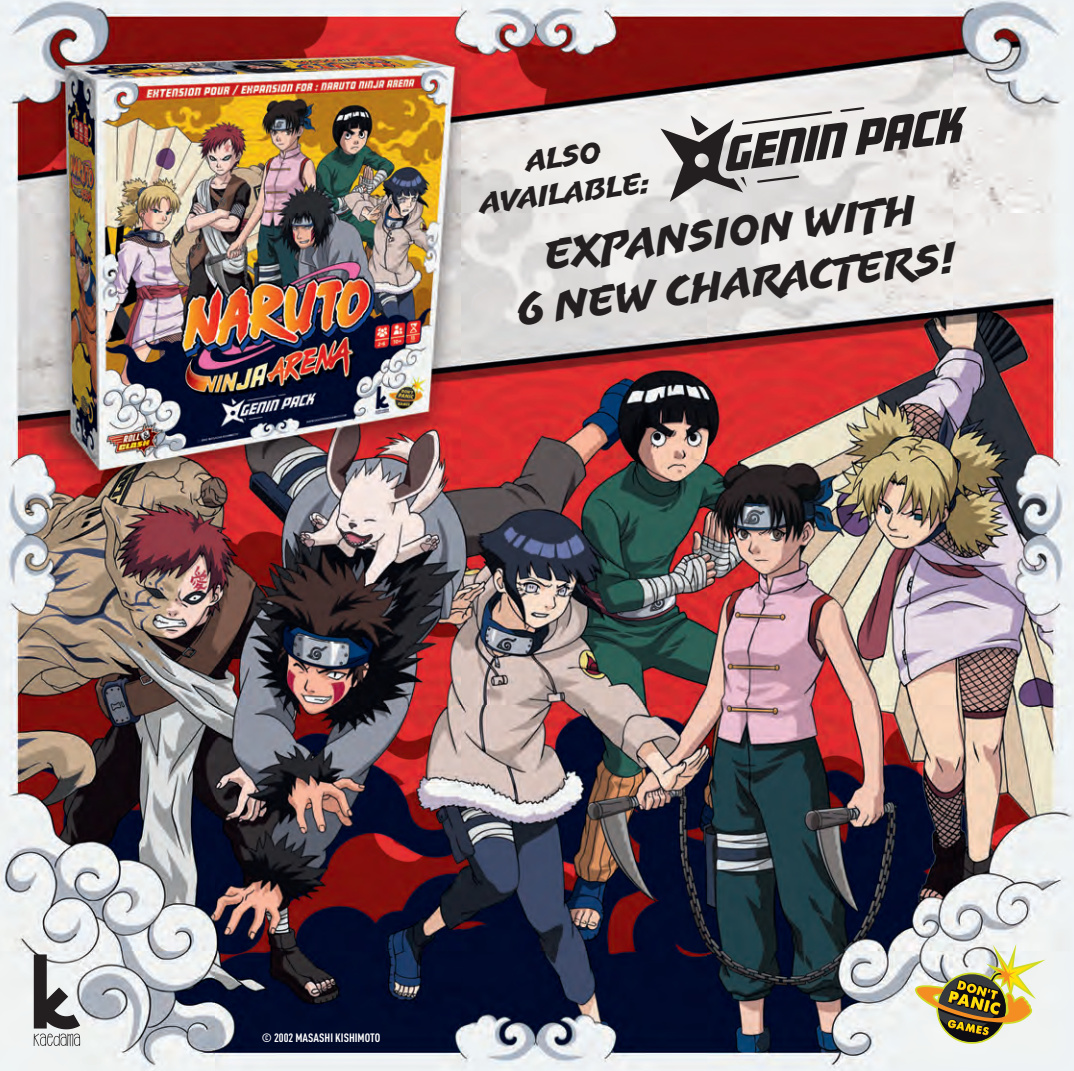
<style>
.page{position:relative;width:1074px;height:1071px;background:#fff}
.page>*{position:absolute;margin:0;border:0;box-sizing:border-box;transform-origin:0 0}
.t1{font:43.2px "Uppercut Angle";color:#231f20}
.t2{font:30px "Uppercut Angle";color:#231f20}
.TEXT{font:700 12px "DIN Cond";color:#fff}
</style>
<div class="page">
<img style="left:0;top:0;width:1074px;height:1070px">
<svg style="left:34px;top:954px;width:46px;height:92px"></svg>
<svg style="left:915px;top:943px;width:130px;height:100px"></svg>
<svg style="left:660px;top:107px;width:307px;height:95px;background:#b0adac"></svg>
<p class="t2" style="left:524px;top:144px;width:77px;rotate:-7deg">Also</p>
<p class="t2" style="left:478px;top:186px;width:173px;rotate:-7deg">available:</p>
<p class="t1" style="left:542px;top:230px;width:375px;rotate:-7deg">expansion with</p>
<p class="t1" style="left:514px;top:285px;width:443px;rotate:-7deg">6 new characters!</p>
<p class="TEXT" style="left:262px;top:1030px;width:120px">© 2002 MASASHI KISHIMOTO</p>
</div>
